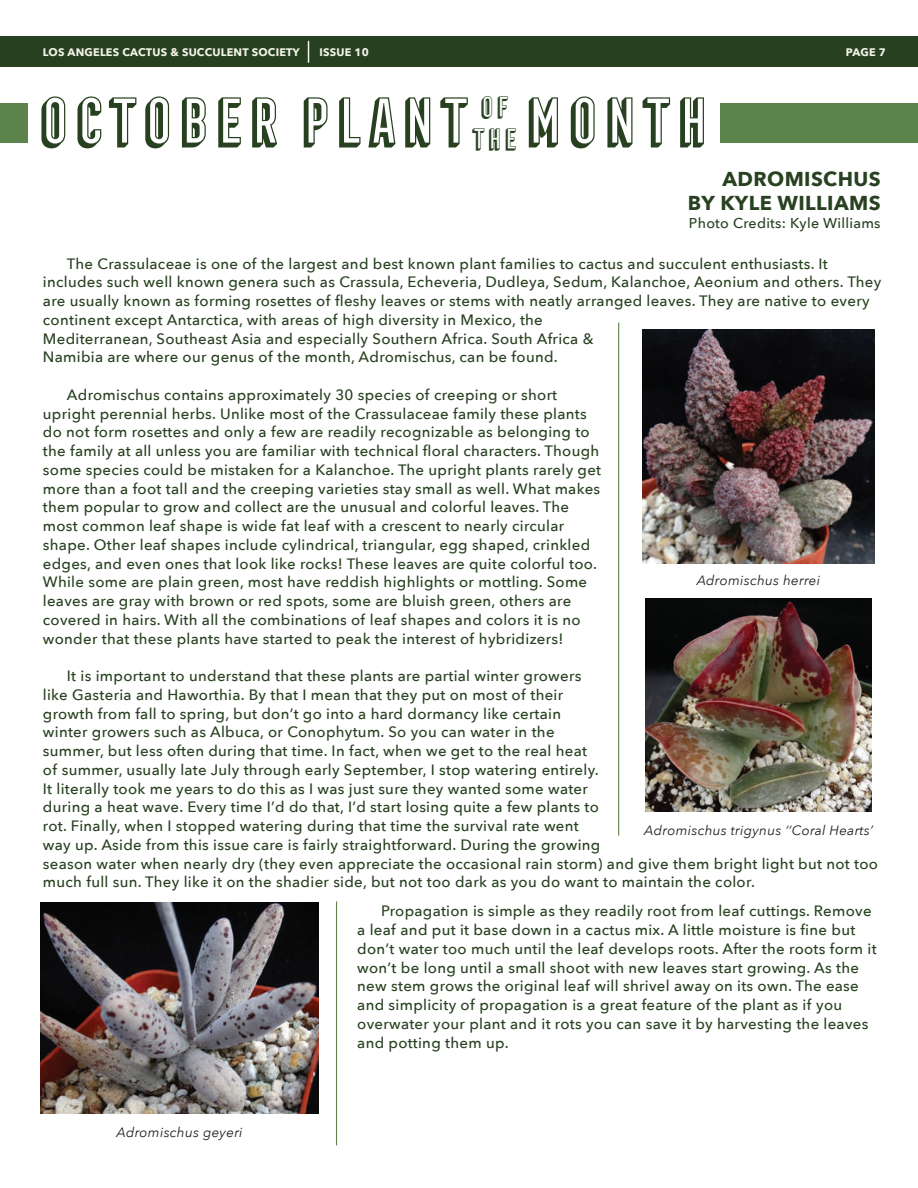
<style>
.page{position:relative;width:918px;height:1188px;background:#fff}
.page>*{position:absolute;margin:0;border:0;box-sizing:border-box;transform-origin:0 0}
.t1{font:61.05px "Frontage Condensed 3 D";letter-spacing:.02em;color:#274120}
.t2{font:27.15px "Frontage Condensed 3 D";color:#274120}
.t3{font:700 20.1px "Avenir Next";letter-spacing:.02em;color:#284120}
.t4{font:500 15px/18.8px "Avenir Next";letter-spacing:.02em;color:#274120}
.t5{font:500 14.25px "Avenir Next";letter-spacing:.02em;color:#284120}
.t6{font:italic 13.5px "Avenir Next";letter-spacing:.02em;color:#231f20}
.t7{font:700 10.95px "Avenir Next";letter-spacing:.02em;color:#f3f4e9}
</style>
<div class="page">
<div style="left:0;top:37px;width:918px;height:30px;background:#274120"></div>
<svg style="left:308px;top:41px;width:1px;height:21px"></svg>
<div style="left:720px;top:103px;width:198px;height:40px;background:#5d844c"></div>
<div style="left:0;top:103px;width:27px;height:40px;background:#5d844c"></div>
<hr style="left:618px;top:323px;width:1px;height:513px;background:#5d844c">
<hr style="left:336px;top:901px;width:1px;height:244px;background:#5d844c">
<img style="left:642px;top:330px;width:232px;height:234px">
<img style="left:41px;top:902px;width:277px;height:212px">
<img style="left:645px;top:599px;width:226px;height:212px">
<p class="t7" style="left:43px;top:43px;width:259px">LOS ANGELES CACTUS &amp; SUCCULENT SOCIETY</p>
<p class="t7" style="left:320px;top:43px;width:51px">ISSUE 10</p>
<p class="t7" style="left:846px;top:43px;width:42px">PAGE 7</p>
<h1 class="t1" style="left:523px;top:86px;width:189px">MONTH</h1>
<h2 class="t2" style="left:479px;top:92px;width:32px">OF</h2>
<h1 class="t1" style="left:36px;top:86px;width:436px">OCTOBER PLANT</h1>
<h2 class="t2" style="left:471px;top:123px;width:48px">THE</h2>
<h3 class="t3" style="left:722px;top:162px;width:160px">ADROMISCHUS</h3>
<h3 class="t3" style="left:688px;top:186px;width:194px">BY KYLE WILLIAMS</h3>
<p class="t5" style="left:689px;top:211px;width:193px">Photo Credits: Kyle Williams</p>
<p class="t4" style="left:43px;top:254px;width:840px;text-indent:24px">The Crassulaceae is one of the largest and best known plant families to cactus and succulent enthusiasts. It includes such well known genera such as Crassula, Echeveria, Dudleya, Sedum, Kalanchoe, Aeonium and others. They are usually known as forming rosettes of fleshy leaves or stems with neatly arranged leaves. They are native to every continent except Antarctica, with areas of high diversity in Mexico, the<br>Mediterranean, Southeast Asia and especially Southern Africa. South Africa &amp;<br>Namibia are where our genus of the month, Adromischus, can be found.</p>
<p class="t4" style="left:43px;top:385px;width:560px;text-indent:24px">Adromischus contains approximately 30 species of creeping or short upright perennial herbs. Unlike most of the Crassulaceae family these plants do not form rosettes and only a few are readily recognizable as belonging to the family at all unless you are familiar with technical floral characters. Though some species could be mistaken for a Kalanchoe. The upright plants rarely get more than a foot tall and the creeping varieties stay small as well. What makes them popular to grow and collect are the unusual and colorful leaves. The most common leaf shape is wide fat leaf with a crescent to nearly circular shape. Other leaf shapes include cylindrical, triangular, egg shaped, crinkled edges, and even ones that look like rocks! These leaves are quite colorful too.<br>While some are plain green, most have reddish highlights or mottling. Some leaves are gray with brown or red spots, some are bluish green, others are covered in hairs. With all the combinations of leaf shapes and colors it is no wonder that these plants have started to peak the interest of hybridizers!</p>
<p class="t4" style="left:43px;top:666px;width:837px;text-indent:24px">It is important to understand that these plants are partial winter growers<br>like Gasteria and Haworthia. By that I mean that they put on most of their<br>growth from fall to spring, but don’t go into a hard dormancy like certain<br>winter growers such as Albuca, or Conophytum. So you can water in the<br>summer, but less often during that time. In fact, when we get to the real heat<br>of summer, usually late July through early September, I stop watering entirely.<br>It literally took me years to do this as I was just sure they wanted some water<br>during a heat wave. Every time I’d do that, I’d start losing quite a few plants to<br>rot. Finally, when I stopped watering during that time the survival rate went<br>way up. Aside from this issue care is fairly straightforward. During the growing<br>season water when nearly dry (they even appreciate the occasional rain storm) and give them bright light but not too much full sun. They like it on the shadier side, but not too dark as you do want to maintain the color.</p>
<p class="t6" style="left:697px;top:569px;width:125px">Adromischus herrei</p>
<p class="t6" style="left:644px;top:818px;width:230px">Adromischus trigynus ‘‘Coral Hearts’</p>
<p class="t6" style="left:117px;top:1121px;width:128px">Adromischus geyeri</p>
<p class="t4" style="left:357px;top:901px;width:521px;text-indent:24px">Propagation is simple as they readily root from leaf cuttings. Remove a leaf and put it base down in a cactus mix. A little moisture is fine but don’t water too much until the leaf develops roots. After the roots form it won’t be long until a small shoot with new leaves start growing. As the new stem grows the original leaf will shrivel away on its own. The ease and simplicity of propagation is a great feature of the plant as if you overwater your plant and it rots you can save it by harvesting the leaves and potting them up.</p>
</div>
